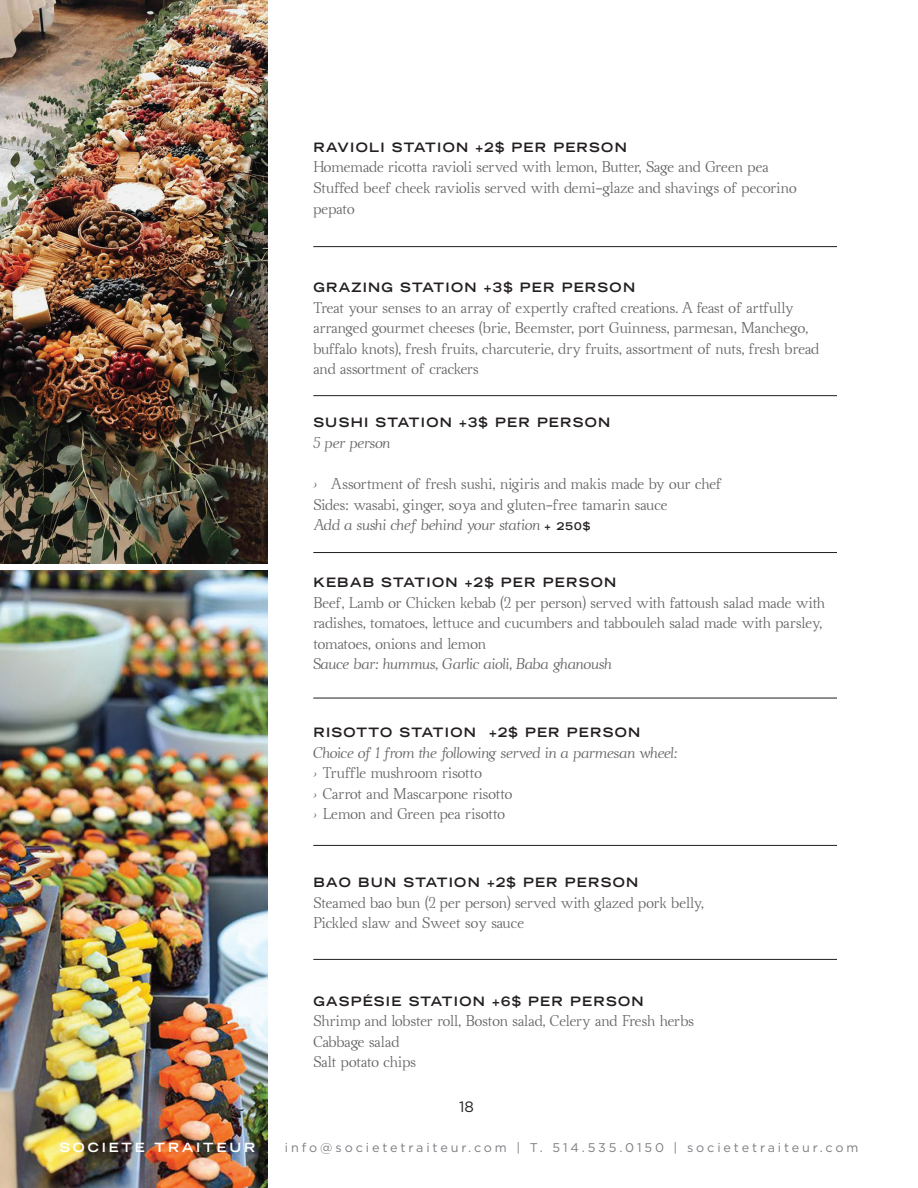
<style>
.page{position:relative;width:918px;height:1188px;background:#fff}
.page>*{position:absolute;margin:0;border:0;box-sizing:border-box;transform-origin:0 0}
.t1{font:15px "Gotham";color:#231f20}
.t2{font:13.95px/20.5px "Ahellya";color:#656568}
.t3{font:italic 13.95px "Ahellya";letter-spacing:.01em;color:#656568}
.t4{font:700 expanded 12.9px "Trade Gothic LH";letter-spacing:.1em;color:#231f20}
.t5{font:12.6px "Gotham";letter-spacing:.23em;color:#7c7e81}
.t6{font:700 expanded 12.6px "Trade Gothic LH";letter-spacing:.23em;color:#fff}
.s1{font-family:"Didot";font-style:italic;font-size:18px}
.s2{font-style:italic}
.s3{font-family:"Trade Gothic LH";font-weight:700;font-stretch:expanded;font-size:10.5px;color:#231f20}
.s4{font-family:"Didot";font-style:italic;font-size:16.5px}
</style>
<div class="page">
<img style="left:0;top:571px;width:267px;height:617px">
<img style="left:0;top:0;width:267px;height:563px">
<hr style="left:313px;top:246px;width:524px;height:1px;background:#231f20">
<hr style="left:313px;top:395px;width:524px;height:1px;background:#231f20">
<hr style="left:313px;top:552px;width:524px;height:1px;background:#231f20">
<hr style="left:313px;top:698px;width:524px;height:1px;background:#231f20">
<hr style="left:313px;top:845px;width:524px;height:1px;background:#231f20">
<hr style="left:313px;top:959px;width:524px;height:1px;background:#231f20">
<p class="t4" style="left:313px;top:139px;width:315px">RAVIOLI STATION +2$ PER PERSON</p>
<p class="t2" style="left:313px;top:157px;width:485px">Homemade ricotta ravioli served with lemon, Butter, Sage and Green pea<br>Stuffed beef cheek raviolis served with demi-glaze and shavings of pecorino pepato</p>
<p class="t4" style="left:313px;top:279px;width:323px">GRAZING STATION +3$ PER PERSON</p>
<p class="t2" style="left:313px;top:297px;width:507px">Treat your senses to an array of expertly crafted creations. A feast of artfully arranged gourmet cheeses (brie, Beemster, port Guinness, parmesan, Manchego, buffalo knots), fresh fruits, charcuterie, dry fruits, assortment of nuts, fresh bread and assortment of crackers</p>
<p class="t4" style="left:313px;top:414px;width:299px">SUSHI STATION +3$ PER PERSON</p>
<p class="t3" style="left:313px;top:434px;width:78px">5 per person</p>
<p class="t2" style="left:313px;top:473px;width:410px"><span class="s1">›</span> Assortment of fresh sushi, nigiris and makis made by our chef<br>Sides: wasabi, ginger, soya and gluten-free tamarin sauce<br><span class="s2">Add a sushi chef behind your station</span> <span class="s3">+ 250$</span></p>
<p class="t4" style="left:313px;top:574px;width:304px">KEBAB STATION +2$ PER PERSON</p>
<p class="t2" style="left:313px;top:592px;width:513px">Beef, Lamb or Chicken kebab (2 per person) served with fattoush salad made with radishes, tomatoes, lettuce and cucumbers and tabbouleh salad made with parsley, tomatoes, onions and lemon</p>
<p class="t3" style="left:313px;top:655px;width:300px">Sauce bar: hummus, Garlic aioli, Baba ghanoush</p>
<p class="t4" style="left:313px;top:724px;width:329px">RISOTTO STATION +2$ PER PERSON</p>
<p class="t2" style="left:313px;top:742px;width:365px"><span class="s2">Choice of 1 from the following served in a parmesan wheel: </span><span class="s4">›</span> Truffle mushroom risotto<br><span class="s4">›</span> Carrot and Mascarpone risotto<br><span class="s4">›</span> Lemon and Green pea risotto</p>
<p class="t4" style="left:313px;top:874px;width:327px">BAO BUN STATION +2$ PER PERSON</p>
<p class="t2" style="left:313px;top:892px;width:392px">Steamed bao bun (2 per person) served with glazed pork belly,<br>Pickled slaw and Sweet soy sauce</p>
<p class="t4" style="left:313px;top:993px;width:332px">GASPÉSIE STATION +6$ PER PERSON</p>
<p class="t2" style="left:313px;top:1011px;width:382px">Shrimp and lobster roll, Boston salad, Celery and Fresh herbs<br>Cabbage salad<br>Salt potato chips</p>
<p class="t1" style="left:459px;top:1097px;width:16px">18</p>
<p class="t6" style="left:60px;top:1139px;width:197px">SOCIETE TRAITEUR</p>
<p class="t5" style="left:285px;top:1139px;width:575px">info@societetraiteur.com | T. 514.535.0150 | societetraiteur.com</p>
</div>
